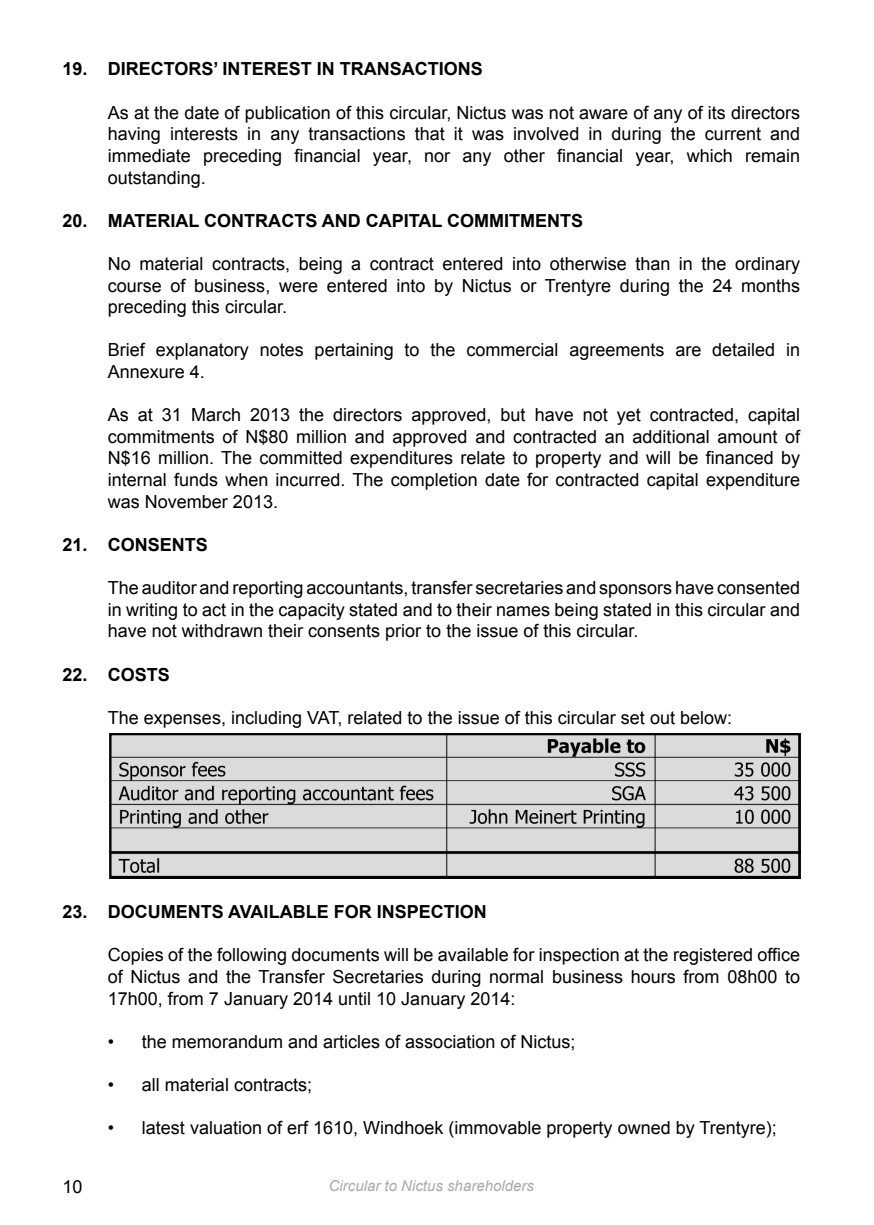
<style>
.page{position:relative;width:874px;height:1225px;background:#fff}
.page>*{position:absolute;margin:0;border:0;box-sizing:border-box;transform-origin:0 0}
.t1{font:18px/21.6px "Arial";color:#000;text-align:justify}
.t2{font:700 18px "Arial";color:#000}
.t3{font:italic 15px "Arial";color:#a7a9ac}
</style>
<div class="page">
<img style="left:112px;top:736px;width:684px;height:139px">
<div style="left:109px;top:733px;width:690px;height:145px;border:2px solid #000"></div>
<p class="t2" style="left:62px;top:57px;width:422px">19. DIRECTORS’ INTEREST IN TRANSACTIONS</p>
<p class="t1" style="left:108px;top:102px;width:693px">As at the date of publication of this circular, Nictus was not aware of any of its directors having interests in any transactions that it was involved in during the current and immediate preceding financial year, nor any other financial year, which remain outstanding.</p>
<p class="t2" style="left:62px;top:208px;width:522px">20. MATERIAL CONTRACTS AND CAPITAL COMMITMENTS</p>
<p class="t1" style="left:108px;top:253px;width:693px">No material contracts, being a contract entered into otherwise than in the ordinary course of business, were entered into by Nictus or Trentyre during the 24 months preceding this circular.</p>
<p class="t1" style="left:108px;top:339px;width:693px">Brief explanatory notes pertaining to the commercial agreements are detailed in<br>Annexure 4.</p>
<p class="t1" style="left:108px;top:404px;width:693px">As at 31 March 2013 the directors approved, but have not yet contracted, capital commitments of N$80 million and approved and contracted an additional amount of N$16 million. The committed expenditures relate to property and will be financed by internal funds when incurred. The completion date for contracted capital expenditure was November 2013.</p>
<p class="t2" style="left:62px;top:532px;width:147px">21. CONSENTS</p>
<p class="t1" style="left:108px;top:577px;width:693px">The auditor and reporting accountants, transfer secretaries and sponsors have consented in writing to act in the capacity stated and to their names being stated in this circular and have not withdrawn their consents prior to the issue of this circular.</p>
<p class="t2" style="left:62px;top:662px;width:109px">22. COSTS</p>
<p class="t1" style="left:108px;top:707px;width:625px">The expenses, including VAT, related to the issue of this circular set out below:</p>
<p class="t2" style="left:62px;top:900px;width:426px">23. DOCUMENTS AVAILABLE FOR INSPECTION</p>
<p class="t1" style="left:108px;top:944px;width:693px">Copies of the following documents will be available for inspection at the registered office of Nictus and the Transfer Secretaries during normal business hours from 08h00 to 17h00, from 7 January 2014 until 10 January 2014:</p>
<p class="t1" style="left:108px;top:1031px;width:469px">• the memorandum and articles of association of Nictus;</p>
<p class="t1" style="left:108px;top:1074px;width:206px">• all material contracts;</p>
<p class="t1" style="left:108px;top:1117px;width:670px">• latest valuation of erf 1610, Windhoek (immovable property owned by Trentyre);</p>
<p class="t1" style="left:62px;top:1175px;width:22px">10</p>
<p class="t3" style="left:328px;top:1175px;width:207px">Circular to Nictus shareholders</p>
</div>
